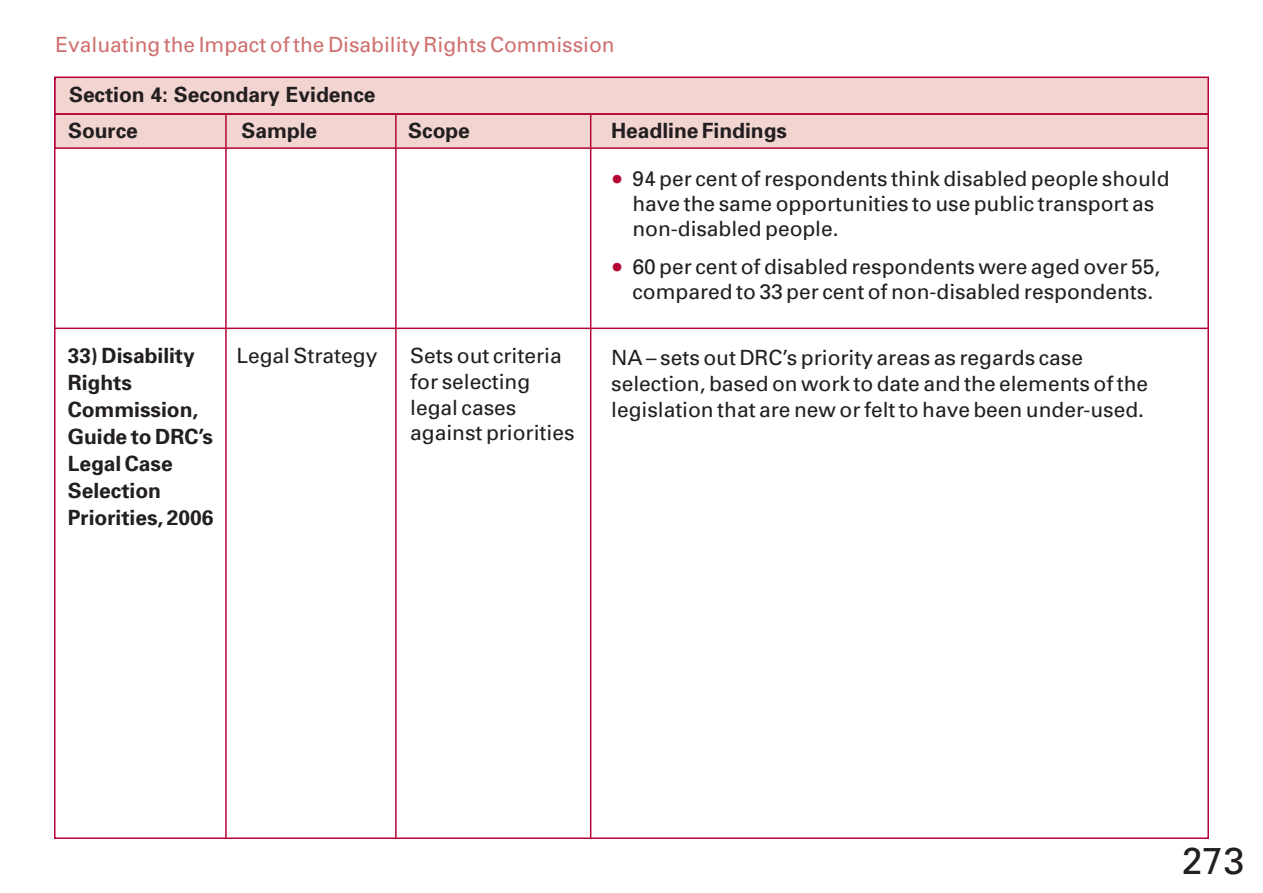
<style>
.page{position:relative;width:1263px;height:893px;background:#fff}
.page>*{position:absolute;margin:0;border:0;box-sizing:border-box;transform-origin:0 0}
.t1{font:37.5px "Univers";color:#231f20}
.t2{font:21px/25.8px "Univers";color:#231f20}
.t3{font:700 21px/27px "Univers";color:#231f20}
.t4{font:21px "Univers";color:#cf7170}
.s1{font-size:34.5px;color:#b30437}
</style>
<div class="page">
<div style="left:56px;top:78px;width:1151px;height:35px;background:#f2d5d1"></div>
<div style="left:54px;top:77px;width:1155px;height:38px;border:2px solid #b30437"></div>
<div style="left:56px;top:115px;width:1151px;height:32px;background:#f2d5d1"></div>
<div style="left:54px;top:113px;width:1155px;height:36px;border:2px solid #b30437"></div>
<hr style="left:225px;top:115px;width:2px;height:724px;background:#b30437">
<hr style="left:395px;top:114px;width:2px;height:725px;background:#b30437">
<hr style="left:590px;top:114px;width:1px;height:725px;background:#b30437">
<hr style="left:54px;top:328px;width:1155px;height:1px;background:#b30437">
<p class="t4" style="left:56px;top:37px;width:561px">Evaluating the Impact of the Disability Rights Commission</p>
<p class="t3" style="left:68px;top:79px;width:309px;line-height:35.5px">Section 4: Secondary Evidence<br>Source</p>
<p class="t3" style="left:242px;top:119px;width:77px">Sample</p>
<p class="t3" style="left:408px;top:119px;width:63px">Scope</p>
<p class="t3" style="left:611px;top:119px;width:177px">Headline Findings</p>
<p class="t2" style="left:632px;top:168px;width:539px;line-height:25px;text-indent:-21px"><span class="s1">•</span> 94 per cent of respondents think disabled people should have the same opportunities to use public transport as non-disabled people.</p>
<p class="t2" style="left:632px;top:256px;width:529px;line-height:25px;text-indent:-21px"><span class="s1">•</span> 60 per cent of disabled respondents were aged over 55, compared to 33 per cent of non-disabled respondents.</p>
<p class="t3" style="left:68px;top:344px;width:147px">33) Disability<br>Rights<br>Commission,<br>Guide to DRC’s<br>Legal Case<br>Selection<br>Priorities, 2006</p>
<p class="t2" style="left:236px;top:345px;width:143px">Legal Strategy</p>
<p class="t2" style="left:410px;top:345px;width:166px">Sets out criteria for selecting legal cases against priorities</p>
<p class="t2" style="left:611px;top:347px;width:538px">NA – sets out DRC’s priority areas as regards case selection, based on work to date and the elements of the legislation that are new or felt to have been under-used.</p>
<h1 class="t1" style="left:1182px;top:847px;width:64px">273</h1>
</div>
